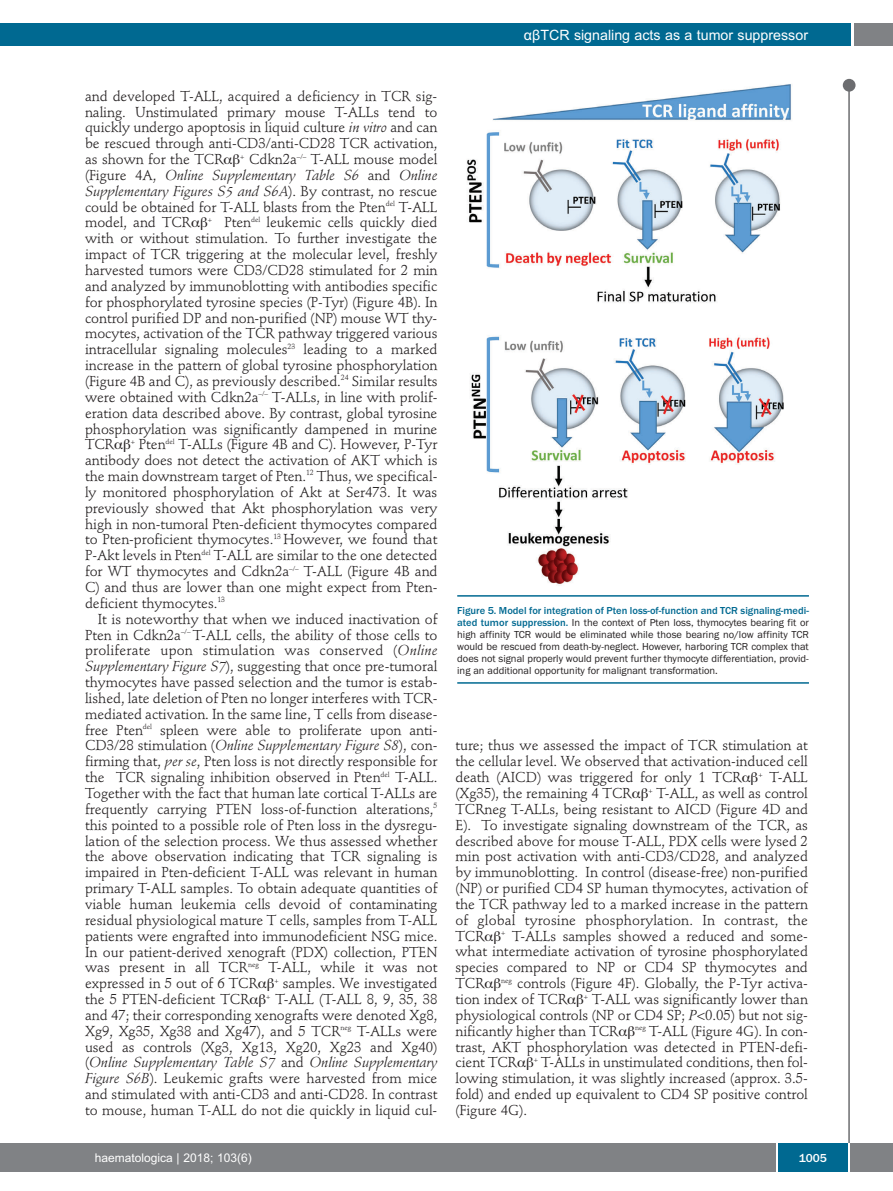
<style>
.page{position:relative;width:893px;height:1191px;background:#fff}
.page>*{position:absolute;margin:0;border:0;box-sizing:border-box;transform-origin:0 0}
.t1{font:14.25px/15.9px "Stempel Schneidler";letter-spacing:-.005em;color:#231f20;text-align:justify}
.t2{font:14.25px "Arial";color:#fff}
.t3{font:12px "Arial";color:#fff}
.t4{font:500 12px "Franklin Gothic";color:#fff}
.t5{font:10.5px/12px "Franklin Gothic";color:#231f20;text-align:justify}
.s1{font-style:italic}
.s2{font-weight:500;color:#006991}
</style>
<div class="page">
<div style="left:843px;top:79px;width:12px;height:13px;background:#6c6d70;border-radius:50%"></div>
<hr style="left:848px;top:81px;width:2px;height:1062px;background:#6c6d70">
<div style="left:854px;top:23px;width:39px;height:22px;background:#808285"></div>
<div style="left:1px;top:23px;width:849px;height:22px;background:#006991"></div>
<div style="left:0;top:1143px;width:893px;height:28px;background:#808285"></div>
<div style="left:778px;top:1143px;width:70px;height:28px;background:#006991"></div>
<hr style="left:776px;top:1143px;width:2px;height:28px;background:#fff">
<hr style="left:848px;top:1143px;width:2px;height:28px;background:#fff">
<hr style="left:0;top:23px;width:2px;height:22px;background:#006991">
<img style="left:467px;top:84px;width:325px;height:502px">
<hr style="left:457px;top:595px;width:352px;height:1px;background:#006991">
<hr style="left:457px;top:682px;width:352px;height:1px;background:#006991">
<p class="t2" style="left:524px;top:27px;width:286px">αβTCR signaling acts as a tumor suppressor</p>
<p class="t1" style="left:85px;top:89px;width:354px">and developed T-ALL, acquired a deficiency in TCR sig&shy;naling. Unstimulated primary mouse T-ALLs tend to quickly undergo apoptosis in liquid culture <span class="s1">in vitro</span> and can be rescued through anti-CD3/anti-CD28 TCR activation, as shown for the TCR <sup>+</sup> Cdkn2a<sup>–/–</sup> T-ALL mouse model (Figure 4A, <span class="s1">Online Supplementary Table S6</span> and <span class="s1">Online Supplementary Figures S5 and S6A</span>). By contrast, no rescue could be obtained for T-ALL blasts from the Pten<sup>del</sup> T-ALL model, and TCR <sup>+</sup> Pten<sup>del</sup> leukemic cells quickly died with or without stimulation. To further investigate the impact of TCR triggering at the molecular level, freshly harvested tumors were CD3/CD28 stimulated for 2 min and analyzed by immunoblotting with antibodies specific for phosphorylated tyrosine species (P-Tyr) (Figure 4B). In control purified DP and non-purified (NP) mouse WT thy&shy;mocytes, activation of the TCR pathway triggered various intracellular signaling molecules<sup>23</sup> leading to a marked increase in the pattern of global tyrosine phosphorylation (Figure 4B and C), as previously described.<sup>24</sup> Similar results were obtained with Cdkn2a<sup>–/–</sup> T-ALLs, in line with prolif&shy;eration data described above. By contrast, global tyrosine phosphorylation was significantly dampened in murine TCR <sup>+</sup> Pten<sup>del</sup> T-ALLs (Figure 4B and C). However, P-Tyr antibody does not detect the activation of AKT which is the main downstream target of Pten.<sup>12</sup> Thus, we specifical&shy;ly monitored phosphorylation of Akt at Ser473. It was previously showed that Akt phosphorylation was very high in non-tumoral Pten-deficient thymocytes compared to Pten-proficient thymocytes.<sup>13</sup> However, we found that P-Akt levels in Pten<sup>del</sup> T-ALL are similar to the one detected for WT thymocytes and Cdkn2a<sup>–/–</sup> T-ALL (Figure 4B and C) and thus are lower than one might expect from Pten&shy;deficient thymocytes.<sup>13</sup></p>
<p class="t1" style="left:85px;top:612px;width:354px;text-indent:13px">It is noteworthy that when we induced inactivation of Pten in Cdkn2a<sup>–/–</sup> T-ALL cells, the ability of those cells to proliferate upon stimulation was conserved (<span class="s1">Online Supplementary Figure S7</span>), suggesting that once pre-tumoral thymocytes have passed selection and the tumor is estab&shy;lished, late deletion of Pten no longer interferes with TCR&shy;mediated activation. In the same line, T cells from disease&shy;free Pten<sup>del</sup> spleen were able to proliferate upon anti-CD3/28 stimulation (<span class="s1">Online Supplementary Figure S8</span>), con&shy;firming that, <span class="s1">per se</span>, Pten loss is not directly responsible for the TCR signaling inhibition observed in Pten<sup>del</sup> T-ALL.<br>Together with the fact that human late cortical T-ALLs are frequently carrying PTEN loss-of-function alterations,<sup>5 </sup>this pointed to a possible role of Pten loss in the dysregu&shy;lation of the selection process. We thus assessed whether the above observation indicating that TCR signaling is impaired in Pten-deficient T-ALL was relevant in human primary T-ALL samples. To obtain adequate quantities of viable human leukemia cells devoid of contaminating residual physiological mature T cells, samples from T-ALL patients were engrafted into immunodeficient NSG mice.<br>In our patient-derived xenograft (PDX) collection, PTEN was present in all TCR<sup>neg</sup> T-ALL, while it was not expressed in 5 out of 6 TCR <sup>+</sup> samples. We investigated the 5 PTEN-deficient TCR <sup>+</sup> T-ALL (T-ALL 8, 9, 35, 38 and 47; their corresponding xenografts were denoted Xg8, Xg9, Xg35, Xg38 and Xg47), and 5 TCR<sup>neg</sup> T-ALLs were used as controls (Xg3, Xg13, Xg20, Xg23 and Xg40) (<span class="s1">Online Supplementary Table S7</span> and <span class="s1">Online Supplementary Figure S6B</span>). Leukemic grafts were harvested from mice and stimulated with anti-CD3 and anti-CD28. In contrast to mouse, human T-ALL do not die quickly in liquid cul-</p>
<p class="t5" style="left:457px;top:604px;width:353px"><span class="s2">Figure 5. Model for integration of Pten loss-of-function and TCR signaling-medi&shy;ated tumor suppression.</span> In the context of Pten loss, thymocytes bearing fit or high affinity TCR would be eliminated while those bearing no/low affinity TCR would be rescued from death-by-neglect. However, harboring TCR complex that does not signal properly would prevent further thymocyte differentiation, provid&shy;ing an additional opportunity for malignant transformation.</p>
<p class="t1" style="left:455px;top:739px;width:354px">ture; thus we assessed the impact of TCR stimulation at the cellular level. We observed that activation-induced cell death (AICD) was triggered for only 1 TCR <sup>+</sup> T-ALL (Xg35), the remaining 4 TCR <sup>+</sup> T-ALL, as well as control TCRneg T-ALLs, being resistant to AICD (Figure 4D and E). To investigate signaling downstream of the TCR, as described above for mouse T-ALL, PDX cells were lysed 2 min post activation with anti-CD3/CD28, and analyzed by immunoblotting. In control (disease-free) non-purified (NP) or purified CD4 SP human thymocytes, activation of the TCR pathway led to a marked increase in the pattern of global tyrosine phosphorylation. In contrast, the TCR <sup>+</sup> T-ALLs samples showed a reduced and some&shy;what intermediate activation of tyrosine phosphorylated species compared to NP or CD4 SP thymocytes and TCR <sup>neg</sup> controls (Figure 4F). Globally, the P-Tyr activa&shy;tion index of TCR <sup>+</sup> T-ALL was significantly lower than physiological controls (NP or CD4 SP; <span class="s1">P</span>&lt;0.05) but not sig&shy;nificantly higher than TCR <sup>neg</sup> T-ALL (Figure 4G). In con&shy;trast, AKT phosphorylation was detected in PTEN-defi&shy;cient TCR <sup>+</sup> T-ALLs in unstimulated conditions, then fol&shy;lowing stimulation, it was slightly increased (approx. 3.5- fold) and ended up equivalent to CD4 SP positive control (Figure 4G).</p>
<p class="t3" style="left:95px;top:1150px;width:158px">haematologica | 2018; 103(6)</p>
<p class="t4" style="left:799px;top:1150px;width:30px">1005</p>
</div>
